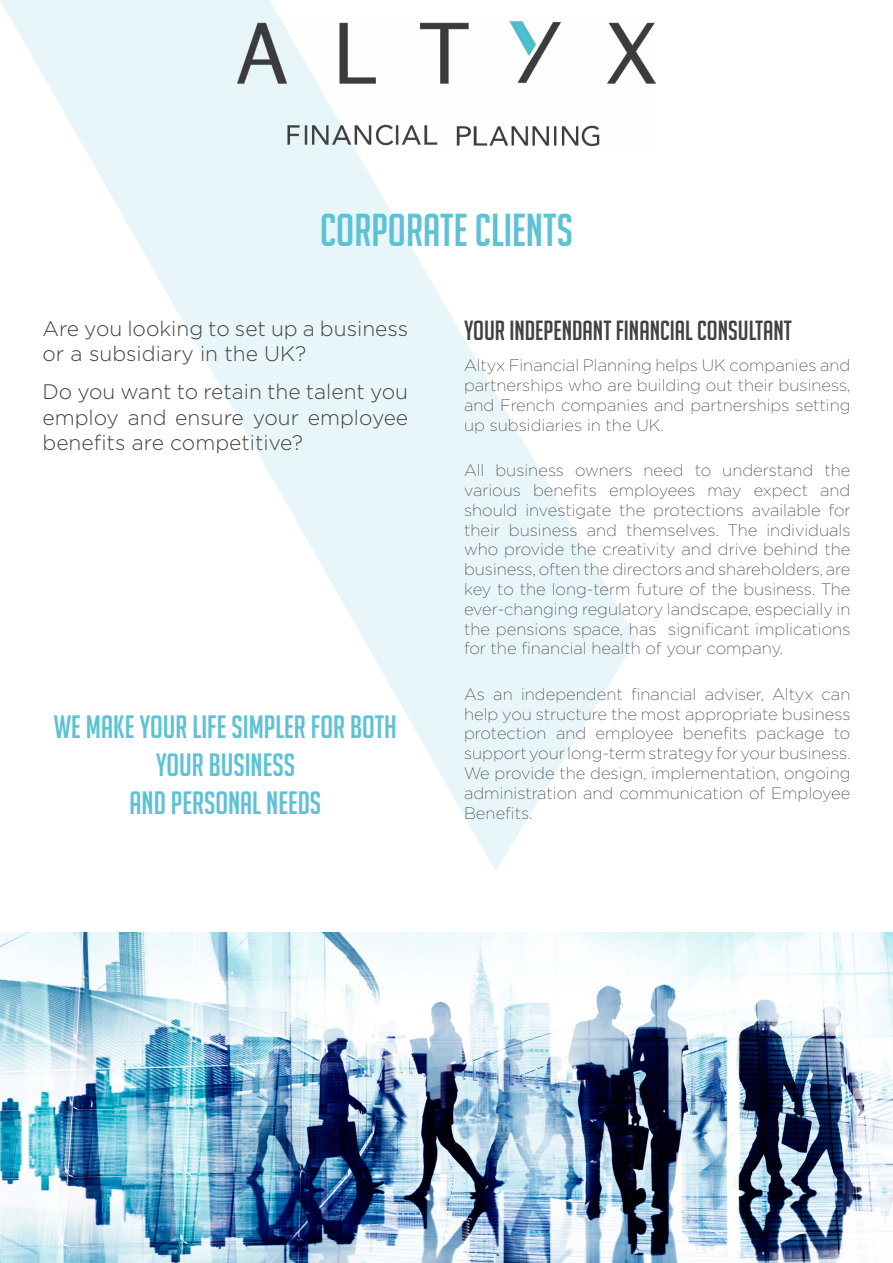
<style>
.page{position:relative;width:893px;height:1263px;background:#fff}
.page>*{position:absolute;margin:0;border:0;box-sizing:border-box;transform-origin:0 0}
.t1{font:45px "Big Noodle Titling";color:#5dc2d5}
.t2{font:31.5px/37.8px "Big Noodle Titling";color:#5dc2d5;text-align:center}
.t3{font:27px "Big Noodle Titling";color:#424241}
.t4{font:300 21px/38px "Gotham";color:#424241}
.t5{font:200 16.5px/19.8px "Gotham";color:#424241;text-align:justify}
</style>
<div class="page">
<svg style="left:0;top:0;width:637px;height:871px"></svg>
<img style="left:0;top:933px;width:893px;height:330px">
<img style="left:237px;top:21px;width:419px;height:124px">
<h1 class="t1" style="left:320px;top:205px;width:254px">CORPORATE CLIENTS</h1>
<p class="t4" style="left:43px;top:309px;width:367px">Are you looking to set up a business</p>
<h3 class="t3" style="left:464px;top:316px;width:329px">YOUR INDEPENDANT FINANCIAL CONSULTANT</h3>
<p class="t4" style="left:43px;top:335px;width:367px">or a subsidiary in the UK?<br>Do you want to retain the talent you</p>
<p class="t4" style="left:43px;top:404px;width:367px;line-height:25.2px">employ and ensure your employee benefits are competitive?</p>
<p class="t5" style="left:464px;top:355px;width:388px">Altyx Financial Planning helps UK companies and partnerships who are building out their business, and French companies and partnerships setting up subsidiaries in the UK.</p>
<p class="t5" style="left:464px;top:460px;width:388px">All business owners need to understand the various benefits employees may expect and should investigate the protections available for their business and themselves. The individuals who provide the creativity and drive behind the business, often the directors and shareholders, are key to the long-term future of the business. The ever-changing regulatory landscape, especially in the pensions space, has significant implications for the financial health of your company.</p>
<p class="t5" style="left:464px;top:683px;width:388px">As an independent financial adviser, Altyx can help you structure the most appropriate business protection and employee benefits package to support your long-term strategy for your business.<br>We provide the design, implementation, ongoing administration and communication of Employee Benefits.</p>
<h2 class="t2" style="left:54px;top:708px;width:344px">WE MAKE YOUR LIFE SIMPLER FOR BOTH<br>YOUR BUSINESS<br>AND PERSONAL NEEDS</h2>
</div>
